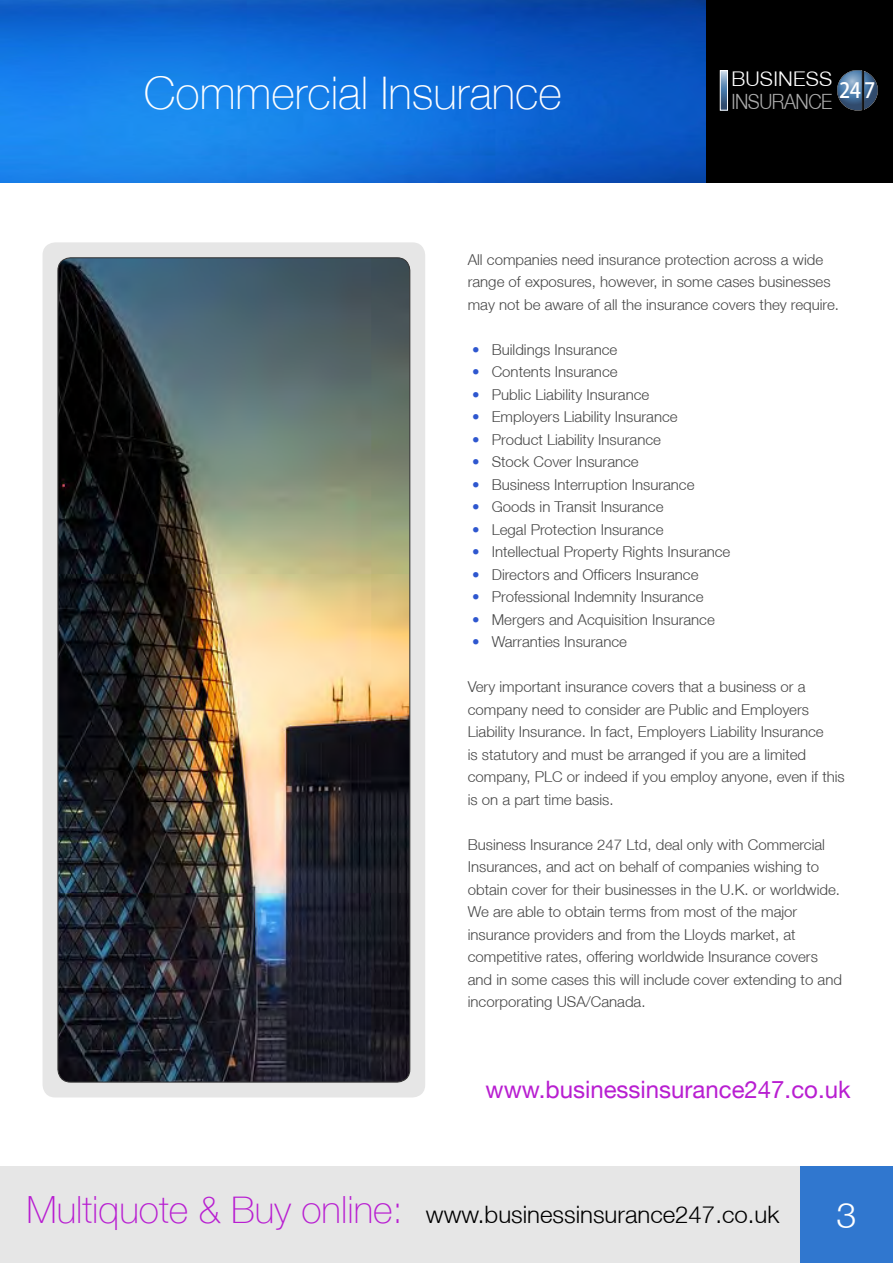
<style>
.page{position:relative;width:893px;height:1263px;background:#fff}
.page>*{position:absolute;margin:0;border:0;box-sizing:border-box;transform-origin:0 0}
.t1{font:100 45px "Helvetica Neue LT";color:#fff}
.t2{font:300 36px "Helvetica Neue LT";color:#fff}
.t3{font:300 24px "Helvetica Neue LT";color:#000}
.t4{font:24px "Helvetica Neue LT";color:#b81ed1}
.t5{font:300 21px "Helvetica Neue LT";letter-spacing:-.025em;color:#aaa;scale:.9 1}
.t6{font:500 21px "Koz Go Pr 6 N";color:#fff;scale:.95 1}
.t7{font:300 20.25px "Helvetica Neue LT";letter-spacing:.01em;color:#fff}
.t8{font:300 15px/22.5px "Helvetica Neue LT";color:#464646}
.s1{color:#2e57cf}
.s2{font-weight:100;font-size:37.5px;color:#b81ed1}
</style>
<div class="page">
<div style="left:0;top:1166px;width:893px;height:97px;background:#e6e6e6"></div>
<div style="left:800px;top:1167px;width:93px;height:96px;background:#3077cf"></div>
<img style="left:0;top:0;width:706px;height:183px">
<div style="left:43px;top:242px;width:382px;height:855px;background:#e6e6e6;border-radius:13px"></div>
<img style="left:58px;top:258px;width:352px;height:824px">
<div style="left:706px;top:0;width:187px;height:183px;background:#000"></div>
<svg style="left:837px;top:70px;width:41px;height:40px"></svg>
<svg style="left:722px;top:72px;width:4px;height:36px"></svg>
<div style="left:720px;top:70px;width:8px;height:40px;border:1px solid #fff"></div>
<h3 class="t7" style="left:731px;top:66px;width:102px">BUSINESS</h3>
<h3 class="t5" style="left:731px;top:89px;width:114px">INSURANCE</h3>
<h1 class="t1" style="left:144px;top:67px;width:419px">Commercial Insurance</h1>
<h3 class="t6" style="left:839px;top:79px;width:40px">247</h3>
<p class="t8" style="left:468px;top:248px;width:373px">All companies need insurance protection across a wide range of exposures, however, in some cases businesses may not be aware of all the insurance covers they require.</p>
<p class="t8" style="left:472px;top:338px;width:147px"><span class="s1">•</span> Buildings Insurance</p>
<p class="t8" style="left:472px;top:360px;width:147px"><span class="s1">•</span> Contents Insurance</p>
<p class="t8" style="left:472px;top:383px;width:179px"><span class="s1">•</span> Public Liability Insurance</p>
<p class="t8" style="left:472px;top:405px;width:207px"><span class="s1">•</span> Employers Liability Insurance</p>
<p class="t8" style="left:472px;top:428px;width:190px"><span class="s1">•</span> Product Liability Insurance</p>
<p class="t8" style="left:472px;top:450px;width:168px"><span class="s1">•</span> Stock Cover Insurance</p>
<p class="t8" style="left:472px;top:473px;width:224px"><span class="s1">•</span> Business Interruption Insurance</p>
<p class="t8" style="left:472px;top:495px;width:193px"><span class="s1">•</span> Goods in Transit Insurance</p>
<p class="t8" style="left:472px;top:518px;width:193px"><span class="s1">•</span> Legal Protection Insurance</p>
<p class="t8" style="left:472px;top:540px;width:260px"><span class="s1">•</span> Intellectual Property Rights Insurance</p>
<p class="t8" style="left:472px;top:563px;width:228px"><span class="s1">•</span> Directors and Officers Insurance</p>
<p class="t8" style="left:472px;top:585px;width:233px"><span class="s1">•</span> Professional Indemnity Insurance</p>
<p class="t8" style="left:472px;top:608px;width:244px"><span class="s1">•</span> Mergers and Acquisition Insurance</p>
<p class="t8" style="left:472px;top:630px;width:156px"><span class="s1">•</span> Warranties Insurance</p>
<p class="t8" style="left:468px;top:675px;width:379px">Very important insurance covers that a business or a company need to consider are Public and Employers Liability Insurance. In fact, Employers Liability Insurance<br>is statutory and must be arranged if you are a limited company, PLC or indeed if you employ anyone, even if this is on a part time basis.</p>
<p class="t8" style="left:468px;top:833px;width:376px">Business Insurance 247 Ltd, deal only with Commercial Insurances, and act on behalf of companies wishing to obtain cover for their businesses in the U.K. or worldwide.<br>We are able to obtain terms from most of the major insurance providers and from the Lloyds market, at competitive rates, offering worldwide Insurance covers and in some cases this will include cover extending to and incorporating USA/Canada.</p>
<h3 class="t4" style="left:485px;top:1075px;width:366px">www.businessinsurance247.co.uk</h3>
<h3 class="t3" style="left:26px;top:1200px;width:754px"><span class="s2">Multiquote &amp; Buy online:</span> www.businessinsurance247.co.uk</h3>
<h2 class="t2" style="left:837px;top:1193px;width:22px">3</h2>
</div>
